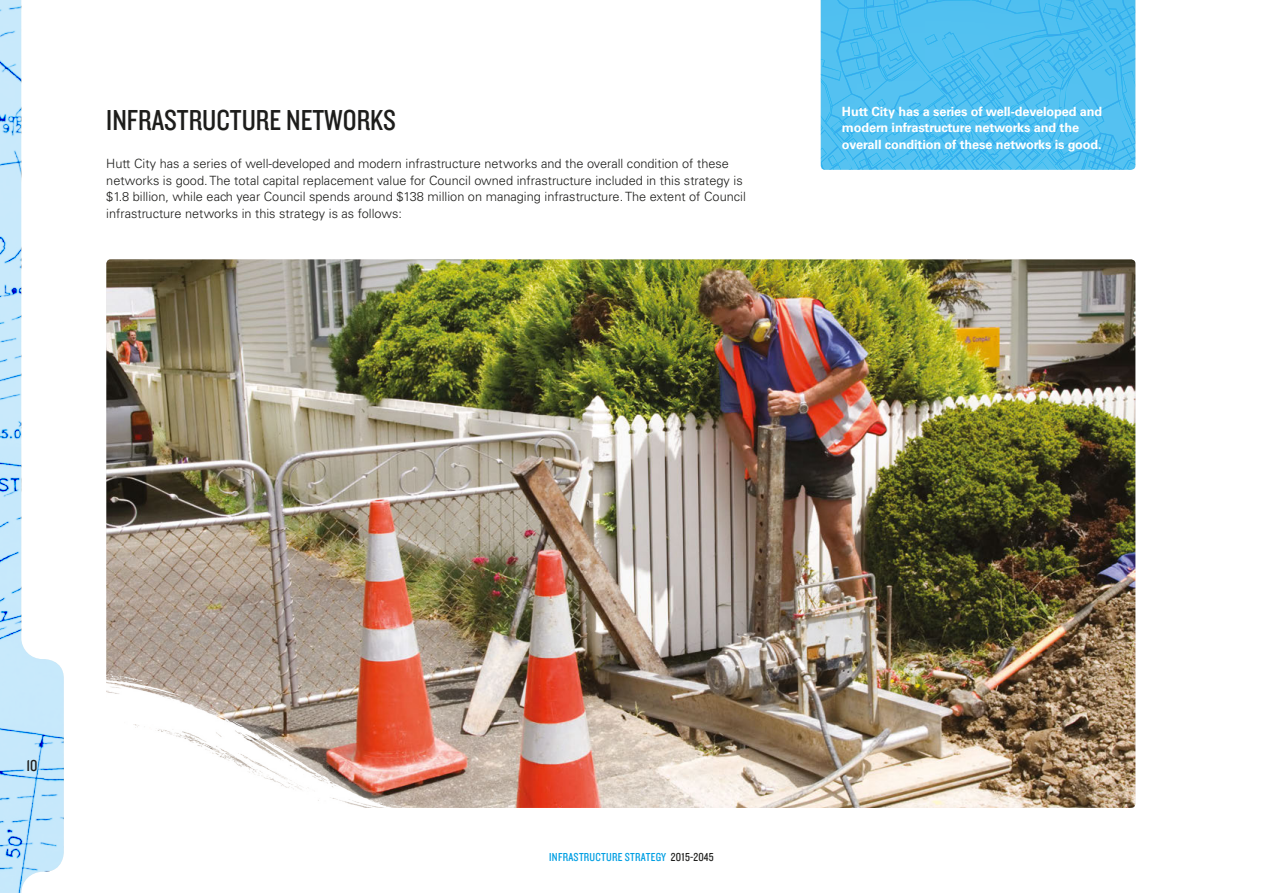
<style>
.page{position:relative;width:1263px;height:893px;background:#fff}
.page>*{position:absolute;margin:0;border:0;box-sizing:border-box;transform-origin:0 0}
.SUB_HEAD_BLACK_CAPS{font:30px "Knockout 29 Junior Ltweight";color:#1d1d1b}
.t1{font:16.5px "Knockout 29 Junior Ltweight";color:#1d1d1b}
.BODY_COPY{font:300 12.75px/16.5px "Univers LT Std";color:#1d1d1b}
.PULLOUT_BOX_WHITE_BO{font:700 12.75px/16.5px "Univers LT Std";letter-spacing:-.01em;color:#fff}
.t2{font:12px "Knockout 29 Junior Ltweight";letter-spacing:.02em;color:#009fe3}
.s1{color:#1d1d1b}
</style>
<div class="page">
<svg style="left:1107px;top:0;width:28px;height:170px;background:#4bbdef"></svg>
<svg style="left:821px;top:0;width:286px;height:170px;background:#4cbef0"></svg>
<img style="left:106px;top:259px;width:1029px;height:549px">
<img style="left:106px;top:674px;width:315px;height:134px">
<img style="left:0;top:0;width:64px;height:893px">
<p class="SUB_HEAD_BLACK_CAPS" style="left:106px;top:101px;width:291px">INFRASTRUCTURE NETWORKS</p>
<p class="BODY_COPY" style="left:106px;top:155px;width:641px">Hutt City has a series of well-developed and modern infrastructure networks and the overall condition of these networks is good. The total capital replacement value for Council owned infrastructure included in this strategy is $1.8 billion, while each year Council spends around $138 million on managing infrastructure. The extent of Council infrastructure networks in this strategy is as follows:</p>
<p class="PULLOUT_BOX_WHITE_BO" style="left:842px;top:103px;width:262px">Hutt City has a series of well-developed and modern infrastructure networks and the overall condition of these networks is good.</p>
<p class="t1" style="left:26px;top:755px;width:13px">10</p>
<p class="t2" style="left:549px;top:849px;width:166px">INFRASTRUCTURE STRATEGY <span class="s1">2015-2045</span></p>
</div>
